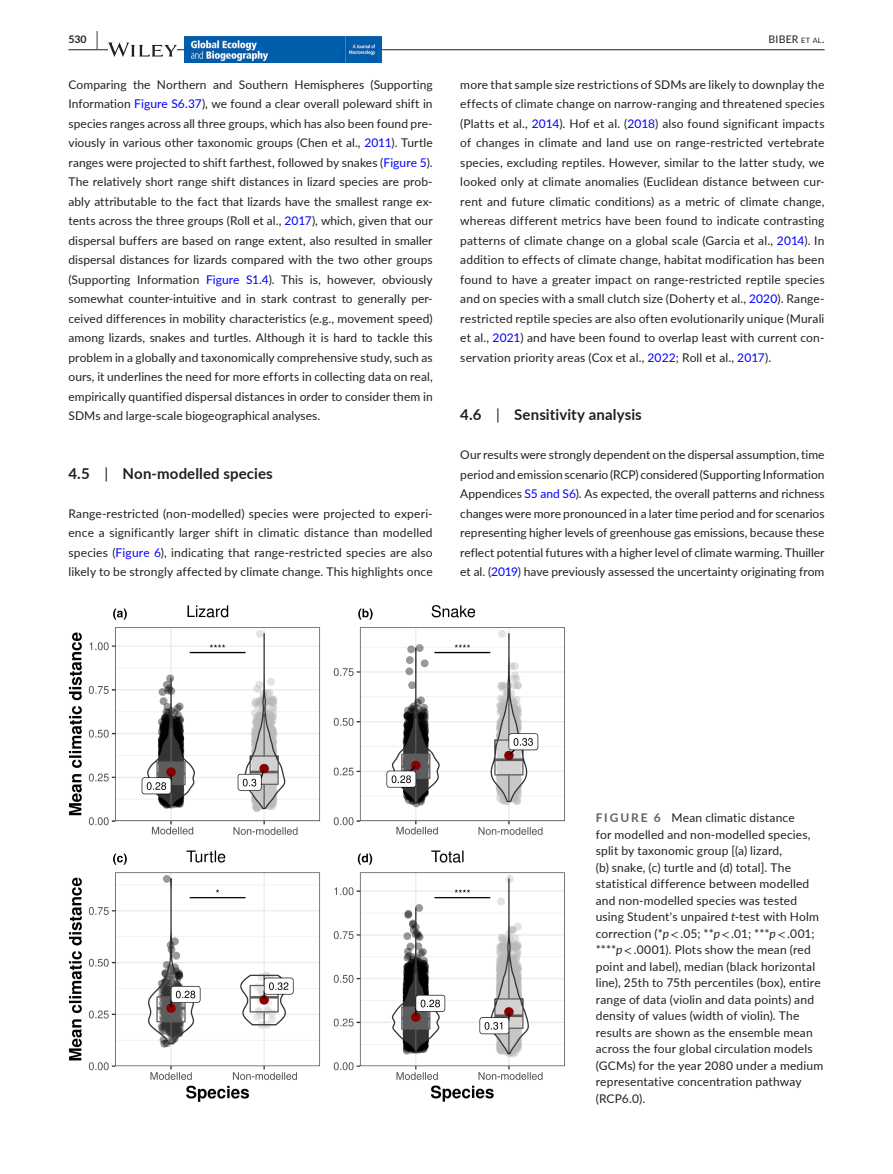
<style>
.page{position:relative;width:893px;height:1174px;background:#fff}
.page>*{position:absolute;margin:0;border:0;box-sizing:border-box;transform-origin:0 0}
.t1{font:700 15px "Lato";letter-spacing:.01em;color:#231f20}
.t2{font:12px/19.5px "Lato";letter-spacing:.015em;color:#231f20;text-align:justify}
.t3{font:10.5px "Lato";letter-spacing:.02em;color:#231f20}
.t4{font:700 10.5px "Lato";color:#231f20}
.s1{font-size:19.5px}
.s2{font-size:7.35px}
.s3{color:#00f}
.s4{font-weight:400}
.s5{font-weight:700;color:#636366}
.s6{font-style:italic}
.s7{font-family:"STIX"}
</style>
<div class="page">
<hr style="left:68px;top:49px;width:756px;height:1px;background:#231f20">
<svg style="left:108px;top:42px;width:69px;height:15px"></svg>
<img style="left:185px;top:37px;width:196px;height:26px">
<img style="left:69px;top:605px;width:496px;height:497px">
<p class="t4" style="left:68px;top:31px;width:31px">530 <span class="s1">|</span></p>
<p class="t3" style="left:769px;top:31px;width:57px">BIBER <span class="s2">et al</span>.</p>
<p class="t2" style="left:68px;top:74px;width:366px">Comparing the Northern and Southern Hemispheres (Supporting Information <span class="s3">Figure S6.37</span>), we found a clear overall poleward shift in species ranges across all three groups, which has also been found pre&shy;viously in various other taxonomic groups (Chen et al., <span class="s3">2011</span>). Turtle ranges were projected to shift farthest, followed by snakes (<span class="s3">Figure 5</span>).<br>The relatively short range shift distances in lizard species are prob&shy;ably attributable to the fact that lizards have the smallest range ex&shy;tents across the three groups (Roll et al., <span class="s3">2017</span>), which, given that our dispersal buffers are based on range extent, also resulted in smaller dispersal distances for lizards compared with the two other groups (Supporting Information <span class="s3">Figure S1.4</span>). This is, however, obviously somewhat counter-intuitive and in stark contrast to generally per&shy;ceived differences in mobility characteristics (e.g., movement speed) among lizards, snakes and turtles. Although it is hard to tackle this problem in a globally and taxonomically comprehensive study, such as ours, it underlines the need for more efforts in collecting data on real, empirically quantified dispersal distances in order to consider them in SDMs and large-scale biogeographical analyses.</p>
<p class="t2" style="left:460px;top:74px;width:366px">more that sample size restrictions of SDMs are likely to downplay the effects of climate change on narrow-ranging and threatened species (Platts et al., <span class="s3">2014</span>). Hof et al. (<span class="s3">2018</span>) also found significant impacts of changes in climate and land use on range-restricted vertebrate species, excluding reptiles. However, similar to the latter study, we looked only at climate anomalies (Euclidean distance between cur&shy;rent and future climatic conditions) as a metric of climate change, whereas different metrics have been found to indicate contrasting patterns of climate change on a global scale (Garcia et al., <span class="s3">2014</span>). In addition to effects of climate change, habitat modification has been found to have a greater impact on range-restricted reptile species and on species with a small clutch size (Doherty et al., <span class="s3">2020</span>). Range&shy;restricted reptile species are also often evolutionarily unique (Murali et al., <span class="s3">2021</span>) and have been found to overlap least with current con&shy;servation priority areas (Cox et al., <span class="s3">2022</span>; Roll et al., <span class="s3">2017</span>).</p>
<p class="t1" style="left:460px;top:404px;width:183px">4.6 <span class="s4">|</span> Sensitivity analysis</p>
<p class="t2" style="left:460px;top:444px;width:366px">Our results were strongly dependent on the dispersal assumption, time period and emission scenario (RCP) considered (Supporting Information Appendices <span class="s3">S5 and S6</span>). As expected, the overall patterns and richness changes were more pronounced in a later time period and for scenarios representing higher levels of greenhouse gas emissions, because these reflect potential futures with a higher level of climate warming. Thuiller et al. (<span class="s3">2019</span>) have previously assessed the uncertainty originating from</p>
<p class="t1" style="left:68px;top:462px;width:206px">4.5 <span class="s4">|</span> Non-modelled species</p>
<p class="t2" style="left:68px;top:503px;width:366px">Range-restricted (non-modelled) species were projected to experi&shy;ence a significantly larger shift in climatic distance than modelled species (<span class="s3">Figure 6</span>), indicating that range-restricted species are also likely to be strongly affected by climate change. This highlights once</p>
<p class="t2" style="left:596px;top:809px;width:229px;line-height:16.5px;text-align:left"><span class="s5">FIGURE 6</span> Mean climatic distance<br>for modelled and non-modelled species, split by taxonomic group [(a) lizard,<br>(b) snake, (c) turtle and (d) total]. The statistical difference between modelled and non-modelled species was tested using Student's unpaired <span class="s6">t</span>-test with Holm correction (*<span class="s6">p</span><span class="s7">&lt;</span> .05; **<span class="s6">p</span><span class="s7">&lt;</span> .01; ***<span class="s6">p</span><span class="s7">&lt;</span> .001; ****<span class="s6">p</span><span class="s7">&lt;</span> .0001). Plots show the mean (red point and label), median (black horizontal line), 25th to 75th percentiles (box), entire range of data (violin and data points) and density of values (width of violin). The results are shown as the ensemble mean across the four global circulation models (GCMs) for the year 2080 under a medium representative concentration pathway (RCP6.0).</p>
</div>
